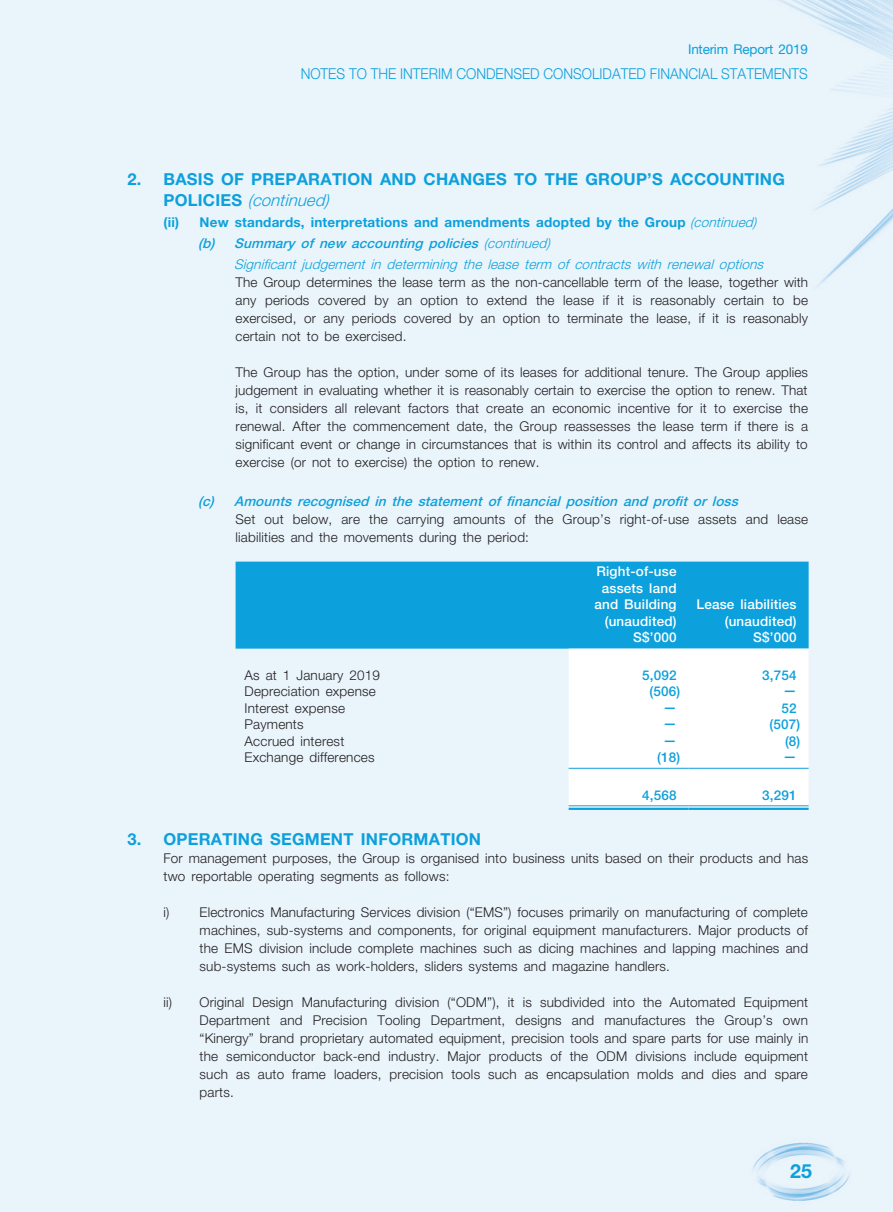
<style>
.page{position:relative;width:893px;height:1212px;background:#e9f4fb}
.page>*{position:absolute;margin:0;border:0;box-sizing:border-box;transform-origin:0 0}
.t1{font:700 19.5px "Helvetica Neue LT Std";color:#0ca0dc}
._03_H1{font:700 16.5px/21px "Helvetica Neue LT Std";letter-spacing:.015em;color:#0ca0dc}
.t2{font:300 15px "Helvetica Neue LT Std";color:#0ca0dc;scale:.92 1}
._01_Body_Text{font:300 13.5px/18px "Helvetica Neue LT Std";letter-spacing:.015em;color:#231f20;text-align:justify}
._05_____H3{font:italic 500 13.5px "Helvetica Neue LT Std";color:#0ca0dc}
._15_Table_Stub{font:300 13.5px "Helvetica Neue LT Std";letter-spacing:.015em;color:#231f20}
._01_Body_Text-2{font:500 13.5px/16.5px "Helvetica Neue LT Std";letter-spacing:.015em;color:#fff;text-align:center}
._06_______H4{font:italic 300 13.5px "Helvetica Neue LT Std";color:#0ca0dc}
._04___H2{font:700 13.5px "Helvetica Neue LT Std";letter-spacing:.015em;color:#0ca0dc}
._01_Body_Text-3{font:500 13.5px "Helvetica Neue LT Std";letter-spacing:.015em;color:#0ca0dc}
.t3{font:13.5px "Helvetica Neue LT Std";letter-spacing:-.015em;color:#0ca0dc}
.s1{font-weight:300;font-style:italic}
.s2{font-weight:300}
</style>
<div class="page">
<div style="left:236px;top:562px;width:573px;height:87px;background:#0ca0dc"></div>
<svg style="left:569px;top:649px;width:240px;height:159px"></svg>
<hr style="left:569px;top:768px;width:120px;height:1px;background:#0ca0dc">
<hr style="left:689px;top:768px;width:120px;height:1px;background:#0ca0dc">
<hr style="left:569px;top:805px;width:120px;height:1px;background:#0ca0dc">
<hr style="left:569px;top:808px;width:120px;height:2px;background:#0ca0dc">
<hr style="left:689px;top:805px;width:120px;height:1px;background:#0ca0dc">
<hr style="left:689px;top:808px;width:120px;height:2px;background:#0ca0dc">
<p class="t3" style="left:688px;top:41px;width:121px">Interim Report 2019</p>
<p class="t2" style="left:301px;top:65px;width:553px">NOTES TO THE INTERIM CONDENSED CONSOLIDATED FINANCIAL STATEMENTS</p>
<p class="_03_H1" style="left:164px;top:168px;width:623px;text-indent:-36px">2. BASIS OF PREPARATION AND CHANGES TO THE GROUP’S ACCOUNTING<br>P O L I C I E S <span class="s1">(continued)</span></p>
<p class="_04___H2" style="left:164px;top:214px;width:17px">(ii)</p>
<p class="_04___H2" style="left:200px;top:214px;width:559px">New standards, interpretations and amendments adopted by the Group <span class="s1">(continued)</span></p>
<p class="_05_____H3" style="left:198px;top:235px;width:354px">(b) Summary of new accounting policies <span class="s2">(continued)</span></p>
<p class="_06_______H4" style="left:234px;top:256px;width:535px">Significant judgement in determining the lease term of contracts with renewal options</p>
<p class="_01_Body_Text" style="left:236px;top:273px;width:574px">The Group determines the lease term as the non-cancellable term of the lease, together with any periods covered by an option to extend the lease if it is reasonably certain to be exercised, or any periods covered by an option to terminate the lease, if it is reasonably certain not to be exercised.</p>
<p class="_01_Body_Text" style="left:236px;top:363px;width:574px">The Group has the option, under some of its leases for additional tenure. The Group applies judgement in evaluating whether it is reasonably certain to exercise the option to renew. That is, it considers all relevant factors that create an economic incentive for it to exercise the renewal. After the commencement date, the Group reassesses the lease term if there is a significant event or change in circumstances that is within its control and affects its ability to exercise (or not to exercise) the option to renew.</p>
<p class="_05_____H3" style="left:198px;top:493px;width:545px">(c) Amounts recognised in the statement of financial position and profit or loss</p>
<p class="_01_Body_Text" style="left:236px;top:510px;width:574px">Set out below, are the carrying amounts of the Group’s right-of-use assets and lease liabilities and the movements during the period:</p>
<p class="_01_Body_Text-2" style="left:594px;top:563px;width:84px">Right-of-use assets land and Building</p>
<p class="_01_Body_Text-2" style="left:696px;top:596px;width:102px">Lease liabilities</p>
<p class="_01_Body_Text-2" style="left:605px;top:613px;width:73px">(unaudited)</p>
<p class="_01_Body_Text-2" style="left:725px;top:613px;width:73px">(unaudited)</p>
<p class="_01_Body_Text-2" style="left:633px;top:629px;width:45px">S$’000</p>
<p class="_01_Body_Text-2" style="left:753px;top:629px;width:45px">S$’000</p>
<p class="_15_Table_Stub" style="left:245px;top:667px;width:137px">As at 1 January 2019</p>
<p class="_01_Body_Text-3" style="left:642px;top:667px;width:36px">5,092</p>
<p class="_01_Body_Text-3" style="left:762px;top:667px;width:36px">3,754</p>
<p class="_15_Table_Stub" style="left:245px;top:683px;width:133px">Depreciation expense</p>
<p class="_01_Body_Text-3" style="left:650px;top:683px;width:32px">(506)</p>
<p class="_01_Body_Text-3" style="left:783px;top:682px;width:15px">—</p>
<p class="_15_Table_Stub" style="left:245px;top:700px;width:102px">Interest expense</p>
<p class="_01_Body_Text-3" style="left:663px;top:699px;width:15px">—</p>
<p class="_01_Body_Text-3" style="left:781px;top:700px;width:17px">52</p>
<p class="_15_Table_Stub" style="left:245px;top:716px;width:61px">Payments</p>
<p class="_01_Body_Text-3" style="left:663px;top:715px;width:15px">—</p>
<p class="_01_Body_Text-3" style="left:770px;top:716px;width:32px">(507)</p>
<p class="_15_Table_Stub" style="left:245px;top:733px;width:101px">Accrued interest</p>
<p class="_01_Body_Text-3" style="left:663px;top:732px;width:15px">—</p>
<p class="_01_Body_Text-3" style="left:785px;top:733px;width:17px">(8)</p>
<p class="_15_Table_Stub" style="left:245px;top:749px;width:132px">Exchange differences</p>
<p class="_01_Body_Text-3" style="left:657px;top:749px;width:25px">(18)</p>
<p class="_01_Body_Text-3" style="left:783px;top:748px;width:15px">—</p>
<p class="_01_Body_Text-3" style="left:642px;top:787px;width:36px">4,568</p>
<p class="_01_Body_Text-3" style="left:762px;top:787px;width:36px">3,291</p>
<p class="_03_H1" style="left:128px;top:828px;width:355px">3. OPERATING SEGMENT INFORMATION</p>
<p class="_01_Body_Text" style="left:164px;top:849px;width:646px">For management purposes, the Group is organised into business units based on their products and has two reportable operating segments as follows:</p>
<p class="_01_Body_Text" style="left:200px;top:903px;width:610px;text-indent:-36px">i) Electronics Manufacturing Services division (“EMS”) focuses primarily on manufacturing of complete machines, sub-systems and components, for original equipment manufacturers. Major products of the EMS division include complete machines such as dicing machines and lapping machines and sub-systems such as work-holders, sliders systems and magazine handlers.</p>
<p class="_01_Body_Text" style="left:200px;top:993px;width:610px;text-indent:-36px">ii) Original Design Manufacturing division (“ODM”), it is subdivided into the Automated Equipment Department and Precision Tooling Department, designs and manufactures the Group’s own “Kinergy” brand proprietary automated equipment, precision tools and spare parts for use mainly in the semiconductor back-end industry. Major products of the ODM divisions include equipment such as auto frame loaders, precision tools such as encapsulation molds and dies and spare parts.</p>
<h1 class="t1" style="left:790px;top:1159px;width:23px">25</h1>
</div>
